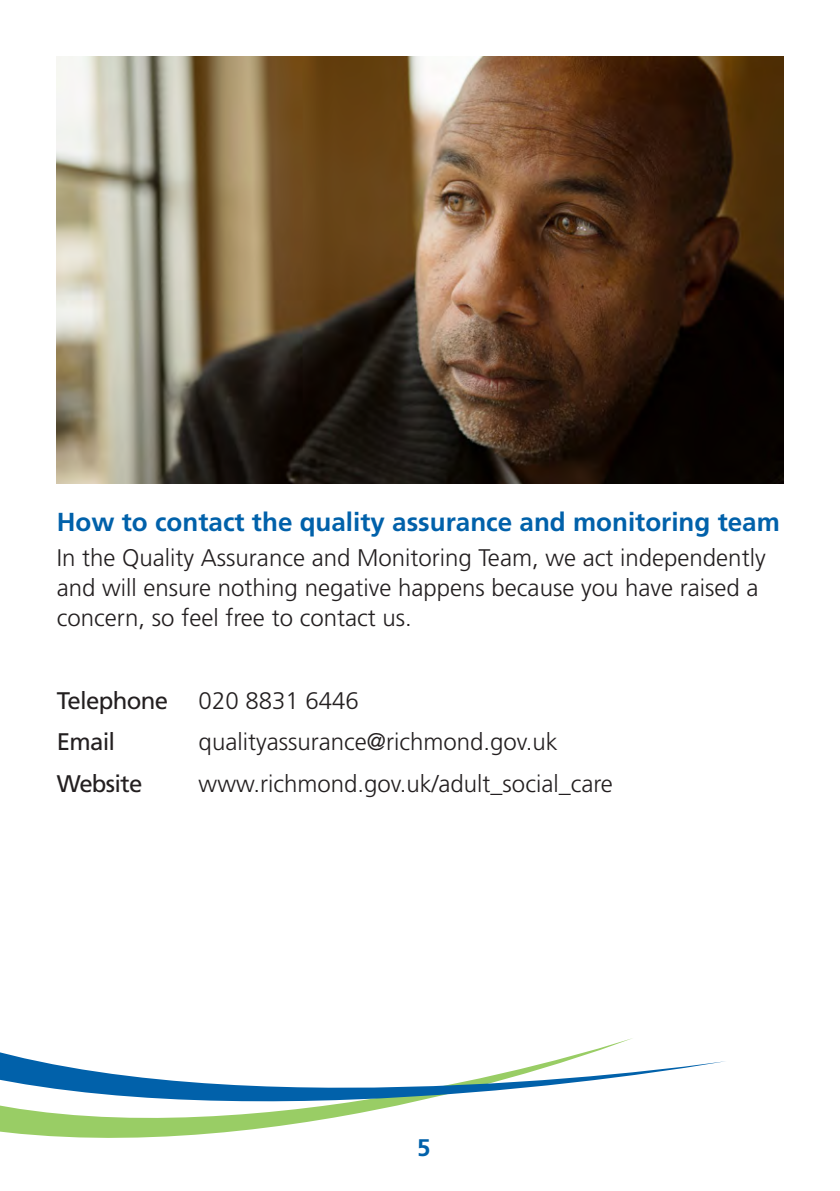
<style>
.page{position:relative;width:840px;height:1191px;background:#fff}
.page>*{position:absolute;margin:0;border:0;box-sizing:border-box;transform-origin:0 0}
.t1{font:700 26px "Frutiger";color:#0161aa}
.t2{font:300 24px/30px "Frutiger";color:#231f20}
.t3{font:24px "Frutiger";letter-spacing:-.03em;color:#231f20}
.Page_Numbers{font:700 24px "Frutiger";color:#0161aa}
</style>
<div class="page">
<svg style="left:0;top:1047px;width:725px;height:91px"></svg>
<img style="left:57px;top:57px;width:725px;height:426px">
<h2 class="t1" style="left:57px;top:506px;width:724px">How to contact the quality assurance and monitoring team</h2>
<p class="t2" style="left:57px;top:543px;width:710px">In the Quality Assurance and Monitoring Team, we act independently and will ensure nothing negative happens because you have raised a concern, so feel free to contact us.</p>
<p class="t3" style="left:57px;top:686px;width:113px">Telephone</p>
<p class="t2" style="left:198px;top:685px;width:162px">020 8831 6446</p>
<p class="t3" style="left:57px;top:728px;width:60px">Email</p>
<p class="t2" style="left:198px;top:727px;width:360px">qualityassurance@richmond.gov.uk</p>
<p class="t3" style="left:57px;top:769px;width:87px">Website</p>
<p class="t2" style="left:198px;top:768px;width:415px">www.richmond.gov.uk/adult_social_care</p>
<p class="Page_Numbers" style="left:417px;top:1133px;width:15px">5</p>
</div>
